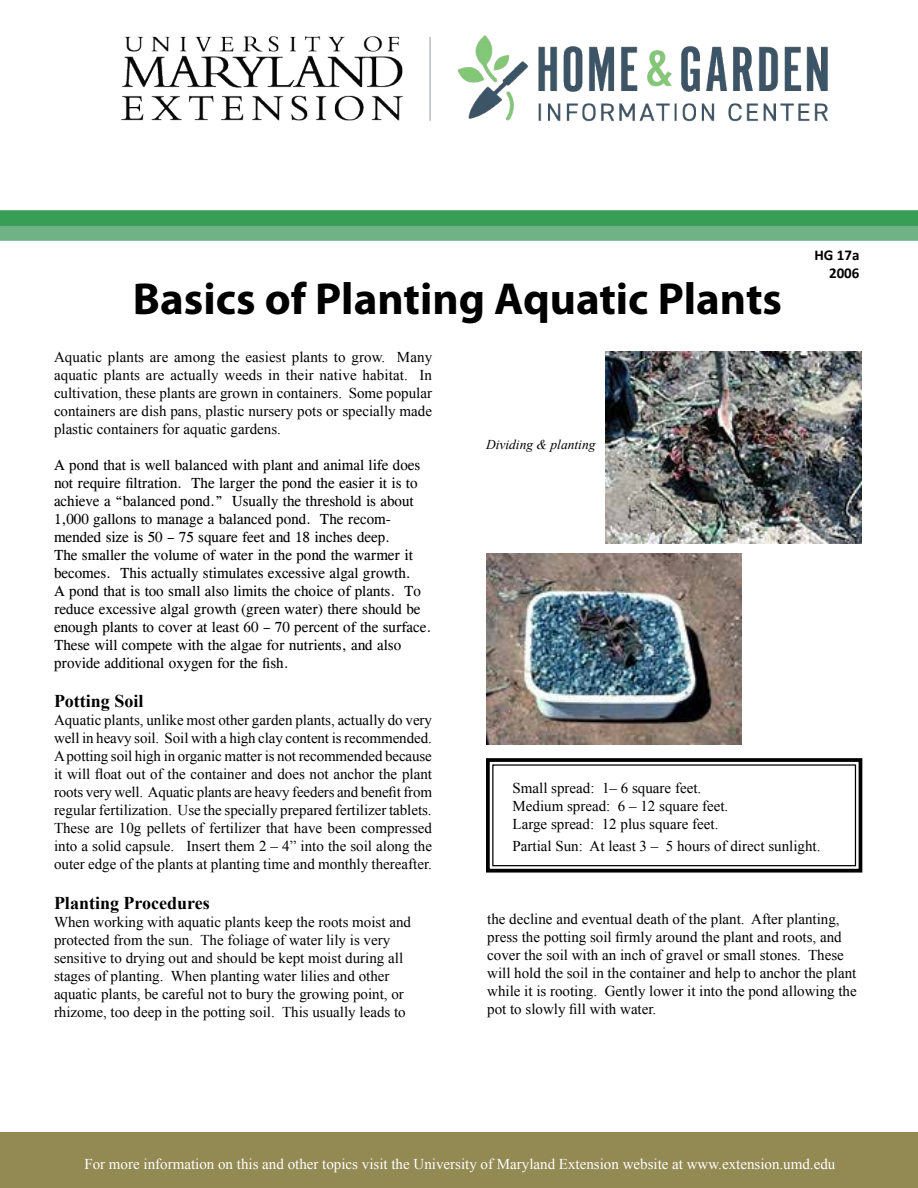
<style>
.page{position:relative;width:918px;height:1188px;background:#fff}
.page>*{position:absolute;margin:0;border:0;box-sizing:border-box;transform-origin:0 0}
.t1{font:700 45px "Myriad Pro";color:#000}
.t2{font:700 18px "Times New Roman";color:#000}
.t3{font:15px/18px "Times New Roman";color:#000}
.t4{font:15px/18px "CG Times";color:#000}
.t5{font:15px "Times New Roman";color:#fff}
.t6{font:700 15px/18px "Calibri";color:#000;text-align:right}
.t7{font:italic 13.5px "Times New Roman";color:#000}
</style>
<div class="page">
<svg style="left:486px;top:758px;width:377px;height:115px"></svg>
<div style="left:492px;top:764px;width:364px;height:102px;border:1px solid #000"></div>
<img style="left:606px;top:351px;width:256px;height:192px">
<img style="left:487px;top:553px;width:255px;height:191px">
<div style="left:0;top:225px;width:918px;height:15px;background:#6eb286"></div>
<div style="left:0;top:211px;width:918px;height:14px;background:#389e56"></div>
<div style="left:1px;top:1133px;width:917px;height:55px;background:#938953"></div>
<img style="left:121px;top:35px;width:707px;height:87px">
<h1 class="t1" style="left:133px;top:269px;width:651px">Basics of Planting Aquatic Plants</h1>
<p class="t6" style="left:814px;top:246px;width:47px">HG 17a<br>2006</p>
<p class="t3" style="left:54px;top:347px;width:380px;text-align:justify">Aquatic plants are among the easiest plants to grow. Many aquatic plants are actually weeds in their native habitat. In cultivation, these plants are grown in containers. Some popular containers are dish pans, plastic nursery pots or specially made plastic containers for aquatic gardens.</p>
<p class="t4" style="left:54px;top:456px;width:379px">A pond that is well balanced with plant and animal life does not require filtration. The larger the pond the easier it is to achieve a “balanced pond.” Usually the threshold is about 1,000 gallons to manage a balanced pond. The recom&shy;mended size is 50 – 75 square feet and 18 inches deep.<br>The smaller the volume of water in the pond the warmer it becomes. This actually stimulates excessive algal growth.<br>A pond that is too small also limits the choice of plants. To reduce excessive algal growth (green water) there should be enough plants to cover at least 60 – 70 percent of the surface.<br>These will compete with the algae for nutrients, and also provide additional oxygen for the fish.</p>
<p class="t2" style="left:54px;top:689px;width:91px">Potting Soil</p>
<p class="t3" style="left:54px;top:711px;width:380px;text-align:justify">Aquatic plants, unlike most other garden plants, actually do very well in heavy soil. Soil with a high clay content is recommended.<br>A potting soil high in organic matter is not recommended because it will float out of the container and does not anchor the plant roots very well. Aquatic plants are heavy feeders and benefit from regular fertilization. Use the specially prepared fertilizer tablets.<br>These are 10g pellets of fertilizer that have been compressed into a solid capsule. Insert them 2 – 4” into the soil along the outer edge of the plants at planting time and monthly thereafter.</p>
<p class="t2" style="left:54px;top:890px;width:157px">Planting Procedures</p>
<p class="t3" style="left:54px;top:913px;width:359px">When working with aquatic plants keep the roots moist and protected from the sun. The foliage of water lily is very sensitive to drying out and should be kept moist during all stages of planting. When planting water lilies and other aquatic plants, be careful not to bury the growing point, or rhizome, too deep in the potting soil. This usually leads to</p>
<p class="t3" style="left:487px;top:910px;width:371px">the decline and eventual death of the plant. After planting, press the potting soil firmly around the plant and roots, and cover the soil with an inch of gravel or small stones. These will hold the soil in the container and help to anchor the plant while it is rooting. Gently lower it into the pond allowing the pot to slowly fill with water.</p>
<p class="t7" style="left:486px;top:435px;width:111px">Dividing &amp; planting</p>
<p class="t3" style="left:513px;top:779px;width:217px">Small spread: 1– 6 square feet.<br>Medium spread: 6 – 12 square feet.<br>Large spread: 12 plus square feet.</p>
<p class="t3" style="left:513px;top:836px;width:309px">Partial Sun: At least 3 – 5 hours of direct sunlight.</p>
<p class="t5" style="left:84px;top:1154px;width:752px">For more information on this and other topics visit the University of Maryland Extension website at www.extension.umd.edu</p>
</div>
